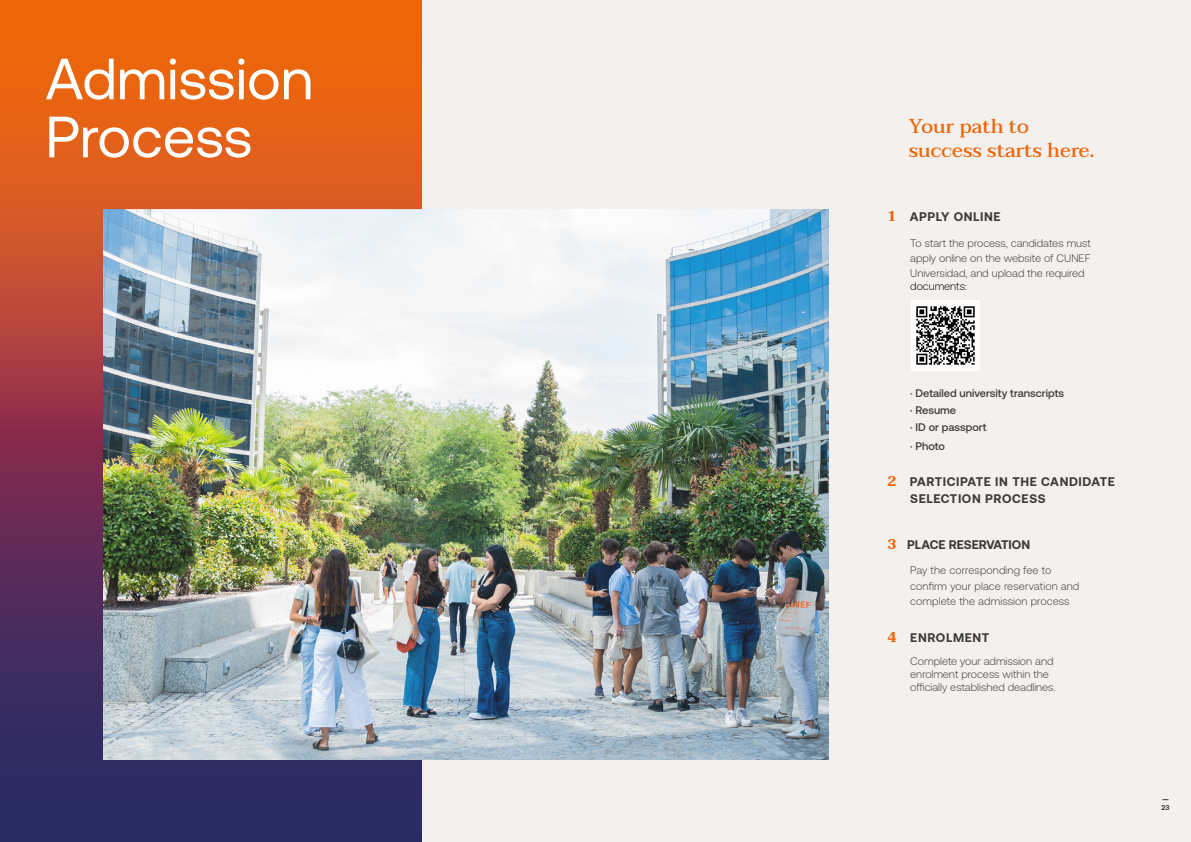
<style>
.page{position:relative;width:1191px;height:842px;background:#f3f0ee}
.page>*{position:absolute;margin:0;border:0;box-sizing:border-box;transform-origin:0 0}
.t1{font:58px/58px "Aeonik";color:#fff}
.t2{font:500 20px/24px "Taviraj";color:#ec6608}
.t3{font:700 12.5px/17px "Aeonik";letter-spacing:.05em;color:#3c3c3b}
.t4{font:700 12.5px "Aeonik";color:#3c3c3b}
.t5{font:300 11px/15.3px "Aeonik";color:#3c3c3b}
.t6{font:500 11px/16.8px "Aeonik";color:#3c3c3b}
.t7{font:300 11px "Aeonik";color:#000}
.t8{font:700 7px "Aeonik";color:#3c3c3b}
.s1{font-family:"Taviraj";font-size:14px;color:#ec6608}
</style>
<div class="page">
<svg style="left:0;top:0;width:421px;height:842px;background:#a04a35"></svg>
<img style="left:911px;top:300px;width:68px;height:70px">
<img style="left:103px;top:210px;width:725px;height:550px">
<h1 class="t1" style="left:45px;top:50px;width:269px">Admission<br>Process</h1>
<h2 class="t2" style="left:909px;top:115px;width:187px">Your path to success starts here.</h2>
<p class="t3" style="left:887px;top:208px;width:115px"><span class="s1">1</span> APPLY ONLINE</p>
<p class="t5" style="left:910px;top:235px;width:182px;text-align:justify">To start the process, candidates must apply online on the website of CUNEF Universidad, and upload the required</p>
<p class="t7" style="left:910px;top:280px;width:58px">documents:</p>
<p class="t6" style="left:910px;top:385px;width:155px">· Detailed university transcripts · Resume<br>· ID or passport</p>
<p class="t6" style="left:910px;top:437px;width:36px">· Photo</p>
<p class="t3" style="left:910px;top:473px;width:206px;text-indent:-23px"><span class="s1">2</span> PARTICIPATE IN THE CANDIDATE<br>SELECTION PROCESS</p>
<p class="t4" style="left:887px;top:538px;width:144px"><span class="s1">3</span> PLACE RESERVATION</p>
<p class="t5" style="left:910px;top:563px;width:171px">Pay the corresponding fee to confirm your place reservation and complete the admission process</p>
<p class="t3" style="left:887px;top:629px;width:103px"><span class="s1">4</span> ENROLMENT</p>
<p class="t5" style="left:910px;top:654px;width:147px;line-height:13.2px">Complete your admission and enrolment process within the officially established deadlines.</p>
<p class="t8" style="left:1161px;top:804px;width:10px">23</p>
</div>
